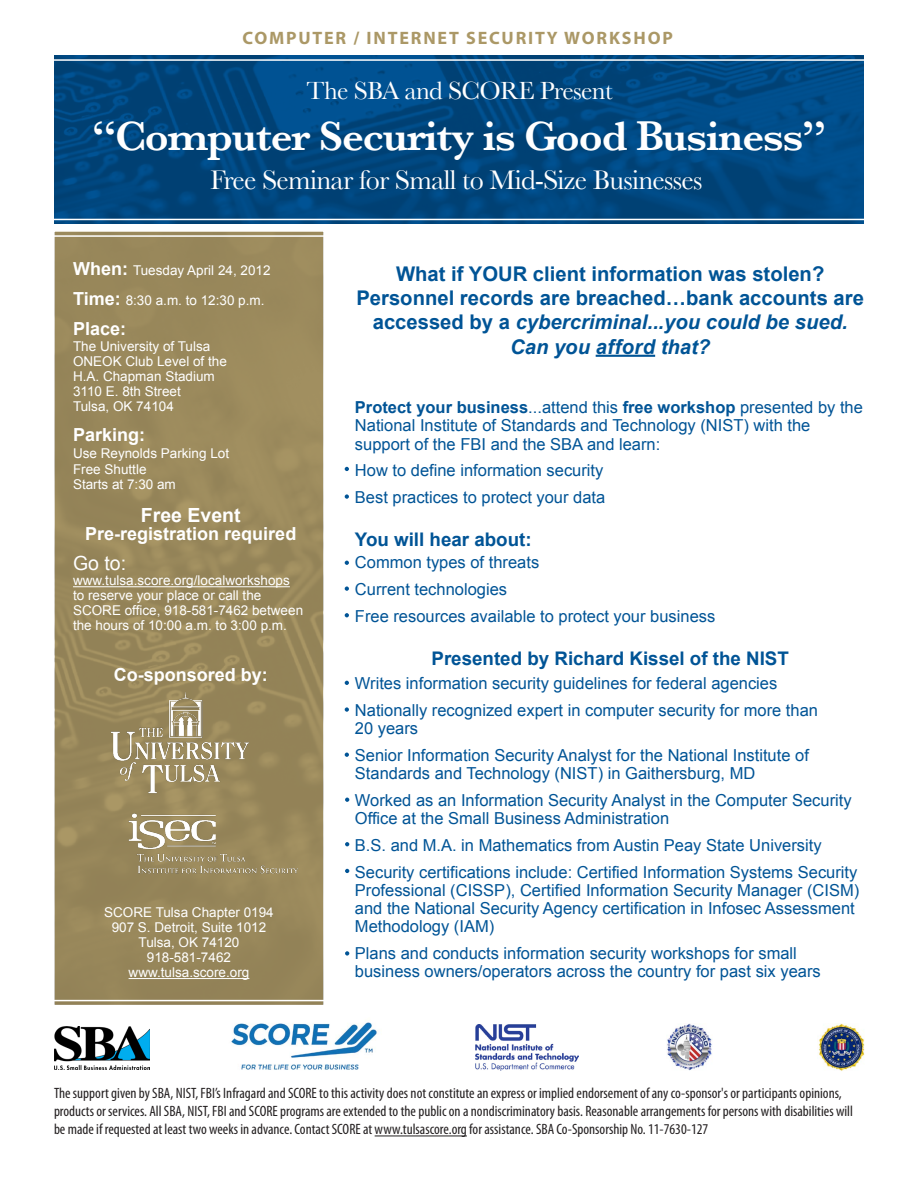
<style>
.page{position:relative;width:918px;height:1188px;background:#fff}
.page>*{position:absolute;margin:0;border:0;box-sizing:border-box;transform-origin:0 0}
.t1{font:600 42.75px "Baskerville";letter-spacing:-.025em;color:#fff}
.t2{font:28.2px "Baskerville";letter-spacing:-.025em;color:#fff}
.t3{font:25.95px "Baskerville";letter-spacing:-.025em;color:#fff}
.t4{font:700 20.25px "Arial";color:#005496}
.t5{font:italic 700 20.25px "Arial";color:#005496}
.t6{font:700 19.5px "Arial";color:#fff}
.t7{font:19.5px "Arial";color:#fff}
.t8{font:700 18.75px "Arial";color:#005496}
.t9{font:700 18px "Arial";color:#fff}
.t10{font:700 18px "Myriad Pro";letter-spacing:.1em;color:#ab9866}
.t11{font:16.5px/27px "Arial";color:#005496}
.t12{font:condensed 15px/18px "Myriad Pro";color:#231f20}
.t13{font:13.5px/15px "Arial";color:#fff}
.s1{font-weight:700;font-size:18px}
.s2{font-style:normal}
.s3{font-weight:700}
</style>
<div class="page">
<hr style="left:375px;top:1136px;width:92px;height:1px;background:#231f20">
<img style="left:54px;top:55px;width:810px;height:169px">
<hr style="left:47px;top:219px;width:823px;height:1px;background:#fff">
<hr style="left:38px;top:59px;width:849px;height:2px;background:#fff">
<hr style="left:596px;top:355px;width:59px;height:2px;background:#005496">
<svg style="left:345px;top:467px;width:4px;height:4px"></svg>
<svg style="left:345px;top:494px;width:4px;height:5px"></svg>
<svg style="left:345px;top:561px;width:4px;height:4px"></svg>
<svg style="left:345px;top:586px;width:4px;height:5px"></svg>
<svg style="left:345px;top:613px;width:4px;height:4px"></svg>
<svg style="left:345px;top:681px;width:4px;height:4px"></svg>
<svg style="left:345px;top:707px;width:4px;height:5px"></svg>
<svg style="left:345px;top:753px;width:4px;height:4px"></svg>
<svg style="left:345px;top:798px;width:4px;height:4px"></svg>
<svg style="left:345px;top:842px;width:4px;height:4px"></svg>
<svg style="left:345px;top:869px;width:4px;height:4px"></svg>
<svg style="left:345px;top:951px;width:4px;height:5px"></svg>
<img style="left:54px;top:233px;width:270px;height:771px">
<hr style="left:53px;top:235px;width:274px;height:2px;background:#fff">
<hr style="left:54px;top:1000px;width:271px;height:1px;background:#fff">
<hr style="left:73px;top:586px;width:217px;height:1px;background:#fff">
<img style="left:111px;top:692px;width:138px;height:103px">
<img style="left:129px;top:795px;width:170px;height:96px">
<hr style="left:129px;top:978px;width:120px;height:1px;background:#fff">
<img style="left:54px;top:1027px;width:96px;height:42px">
<img style="left:819px;top:1024px;width:46px;height:47px">
<img style="left:667px;top:1024px;width:45px;height:46px">
<img style="left:231px;top:1022px;width:147px;height:48px">
<img style="left:475px;top:1025px;width:104px;height:46px">
<p class="t10" style="left:242px;top:26px;width:432px">COMPUTER / INTERNET SECURITY WORKSHOP</p>
<p class="t3" style="left:306px;top:76px;width:308px">The SBA and SCORE Present</p>
<p class="t1" style="left:92px;top:111px;width:735px">“Computer Security is Good Business”</p>
<p class="t2" style="left:210px;top:163px;width:494px">Free Seminar for Small to Mid-Size Businesses</p>
<p class="t13" style="left:73px;top:263px;width:199px"><span class="s1">When:</span> Tuesday April 24, 2012</p>
<p class="t13" style="left:73px;top:293px;width:193px"><span class="s1">Time:</span> 8:30 a.m. to 12:30 p.m.</p>
<p class="t9" style="left:73px;top:317px;width:55px">Place:</p>
<p class="t13" style="left:73px;top:339px;width:155px">The University of Tulsa<br>ONEOK Club Level of the<br>H.A. Chapman Stadium<br>3110 E. 8th Street<br>Tulsa, OK 74104</p>
<p class="t9" style="left:73px;top:423px;width:74px">Parking:</p>
<p class="t13" style="left:73px;top:445px;width:158px;line-height:16.5px">Use Reynolds Parking Lot<br>Free Shuttle</p>
<p class="t13" style="left:73px;top:477px;width:104px">Starts at 7:30 am</p>
<p class="t6" style="left:141px;top:503px;width:101px">Free Event</p>
<p class="t9" style="left:85px;top:522px;width:213px">Pre-registration required</p>
<p class="t7" style="left:73px;top:551px;width:55px">Go to:</p>
<p class="t13" style="left:73px;top:573px;width:232px">www.tulsa.score.org/localworkshops to reserve your place or call the SCORE office, 918-581-7462 between the hours of 10:00 a.m. to 3:00 p.m.</p>
<p class="t9" style="left:114px;top:663px;width:156px">Co-sponsored by:</p>
<p class="t13" style="left:104px;top:905px;width:171px;text-align:center">SCORE Tulsa Chapter 0194<br>907 S. Detroit, Suite 1012<br>Tulsa, OK 74120<br>918-581-7462 www.tulsa.score.org</p>
<p class="t4" style="left:396px;top:260px;width:430px">What if YOUR client information was stolen?</p>
<p class="t4" style="left:356px;top:285px;width:509px">Personnel records are breached…bank accounts are</p>
<p class="t5" style="left:373px;top:309px;width:476px"><span class="s2">accessed by a</span> cybercriminal...you could be sued.</p>
<p class="t5" style="left:510px;top:333px;width:81px">Can you</p>
<p class="t5" style="left:596px;top:334px;width:61px;rotate:-1deg">afford</p>
<p class="t5" style="left:661px;top:333px;width:51px">that?</p>
<p class="t11" style="left:355px;top:398px;width:510px;line-height:18.8px"><span class="s3">Protect your business</span>...attend this <span class="s3">free workshop</span> presented by the<br>National Institute of Standards and Technology (NIST) with the support of the FBI and the SBA and learn:</p>
<p class="t11" style="left:355px;top:457px;width:252px">How to define information security<br>Best practices to protect your data</p>
<p class="t8" style="left:355px;top:527px;width:178px">You will hear about:</p>
<p class="t11" style="left:355px;top:549px;width:362px">Common types of threats<br>Current technologies<br>Free resources available to protect your business</p>
<p class="t8" style="left:432px;top:646px;width:359px">Presented by Richard Kissel of the NIST</p>
<p class="t11" style="left:355px;top:670px;width:465px">Writes information security guidelines for federal agencies<br>Nationally recognized expert in computer security for more than</p>
<p class="t11" style="left:355px;top:715px;width:455px">20 years<br>Senior Information Security Analyst for the National Institute of</p>
<p class="t11" style="left:355px;top:760px;width:498px">Standards and Technology (NIST) in Gaithersburg, MD<br>Worked as an Information Security Analyst in the Computer Security</p>
<p class="t11" style="left:355px;top:805px;width:504px">Office at the Small Business Administration<br>B.S. and M.A. in Mathematics from Austin Peay State University<br>Security certifications include: Certified Information Systems Security</p>
<p class="t11" style="left:355px;top:881px;width:506px;line-height:18px">Professional (CISSP), Certified Information Security Manager (CISM) and the National Security Agency certification in Infosec Assessment<br>Methodology (IAM)</p>
<p class="t11" style="left:355px;top:944px;width:467px;line-height:18px">Plans and conducts information security workshops for small business owners/operators across the country for past six years</p>
<p class="t12" style="left:54px;top:1084px;width:801px">The support given by SBA, NIST, FBI’s Infragard and SCORE to this activity does not constitute an express or implied endorsement of any co-sponsor's or participants opinions, products or services. All SBA, NIST, FBI and SCORE programs are extended to the public on a nondiscriminatory basis. Reasonable arrangements for persons with disabilities will be made if requested at least two weeks in advance. Contact SCORE at www.tulsascore.org for assistance. SBA Co-Sponsorship No. 11-7630-127</p>
</div>
